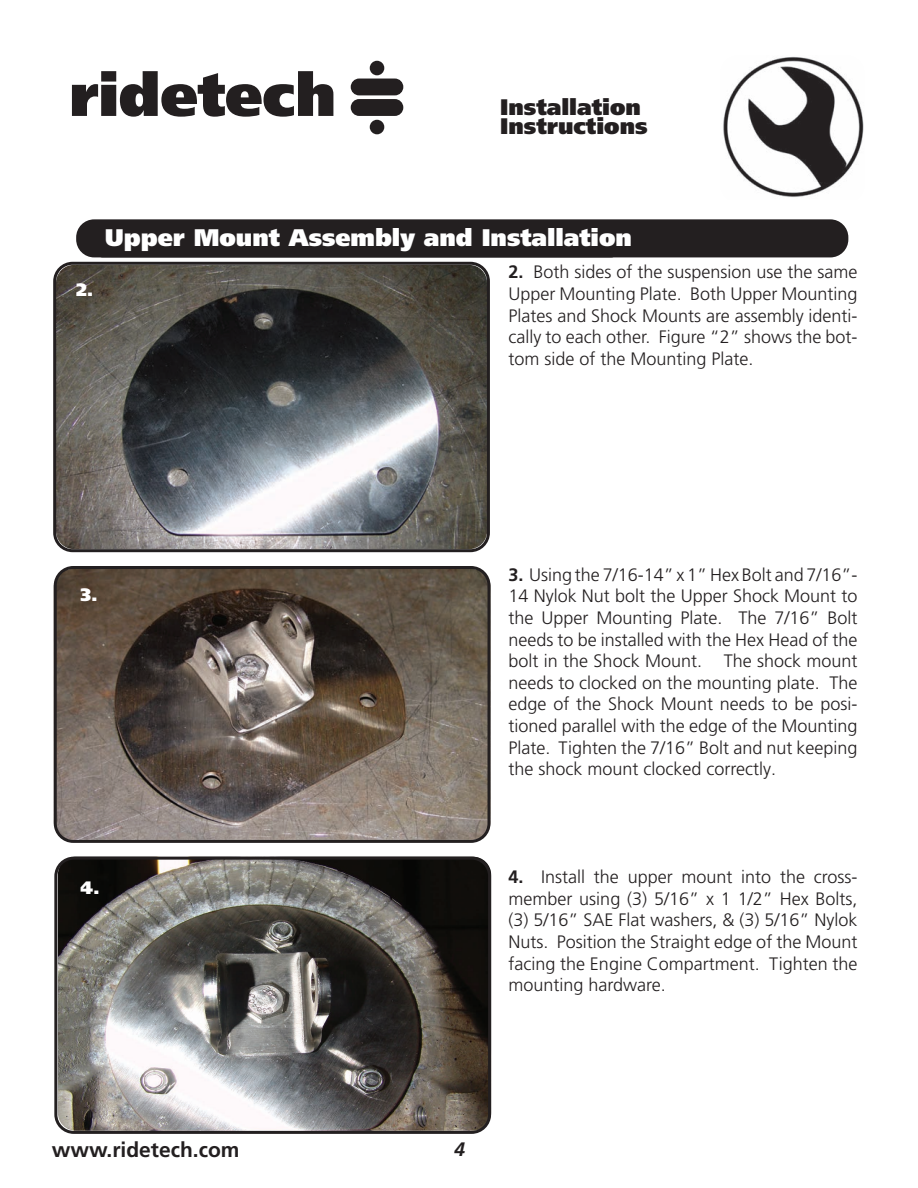
<style>
.page{position:relative;width:918px;height:1188px;background:#fff}
.page>*{position:absolute;margin:0;border:0;box-sizing:border-box;transform-origin:0 0}
.t1{font:900 24px "Frutiger LT Pro";color:#fff}
.t2{font:900 22.5px/19.5px "Frutiger LT Pro";color:#231f20}
.t3{font:700 21px "Frutiger LT Pro";color:#231f20}
.t4{font:italic 700 19.5px "Frutiger LT Pro";color:#231f20}
.t5{font:300 18px/21.6px "Frutiger LT Pro";color:#231f20;text-align:justify}
.t6{font:900 18px "Frutiger LT Pro";color:#fff}
.s1{font-weight:700}
</style>
<div class="page">
<img style="left:723px;top:56px;width:141px;height:141px">
<svg style="left:72px;top:71px;width:261px;height:46px"></svg>
<div style="left:351px;top:79px;width:52px;height:16px;background:#231f20;border-radius:8px"></div>
<div style="left:351px;top:99px;width:52px;height:17px;background:#231f20;border-radius:8px"></div>
<div style="left:370px;top:61px;width:14px;height:14px;background:#231f20;border-radius:50%"></div>
<div style="left:370px;top:120px;width:14px;height:14px;background:#231f20;border-radius:50%"></div>
<img style="left:58px;top:857px;width:433px;height:273px">
<img style="left:57px;top:266px;width:429px;height:282px">
<img style="left:54px;top:570px;width:433px;height:269px">
<div style="left:76px;top:219px;width:772px;height:38px;background:#231f20;border-radius:18px"></div>
<div style="left:53px;top:262px;width:437px;height:290px;border:3px solid #231f20;border-radius:18px"></div>
<div style="left:54px;top:566px;width:437px;height:277px;border:3px solid #231f20;border-radius:18px"></div>
<div style="left:54px;top:857px;width:437px;height:277px;border:3px solid #231f20;border-radius:18px"></div>
<p class="t2" style="left:500px;top:97px;width:149px">Installation<br>Instructions</p>
<p class="t6" style="left:76px;top:278px;width:19px">2.</p>
<h1 class="t1" style="left:105px;top:223px;width:529px">Upper Mount Assembly and Installation</h1>
<p class="t5" style="left:508px;top:261px;width:351px"><span class="s1">2.</span> Both sides of the suspension use the same Upper Mounting Plate. Both Upper Mounting Plates and Shock Mounts are assembly identi&shy;cally to each other. Figure “2” shows the bot&shy;tom side of the Mounting Plate.</p>
<p class="t6" style="left:80px;top:584px;width:19px">3.</p>
<p class="t5" style="left:508px;top:564px;width:351px"><span class="s1">3.</span> Using the 7/16-14” x 1” Hex Bolt and 7/16”- 14 Nylok Nut bolt the Upper Shock Mount to the Upper Mounting Plate. The 7/16” Bolt needs to be installed with the Hex Head of the bolt in the Shock Mount. The shock mount needs to clocked on the mounting plate. The edge of the Shock Mount needs to be posi&shy;tioned parallel with the edge of the Mounting Plate. Tighten the 7/16” Bolt and nut keeping the shock mount clocked correctly.</p>
<p class="t6" style="left:80px;top:876px;width:21px">4.</p>
<p class="t5" style="left:508px;top:866px;width:351px"><span class="s1">4.</span> Install the upper mount into the cross&shy;member using (3) 5/16” x 1 1/2” Hex Bolts, (3) 5/16” SAE Flat washers, &amp; (3) 5/16” Nylok Nuts. Position the Straight edge of the Mount facing the Engine Compartment. Tighten the mounting hardware.</p>
<p class="t3" style="left:52px;top:1137px;width:189px">www.ridetech.com</p>
<p class="t4" style="left:454px;top:1138px;width:12px">4</p>
</div>
